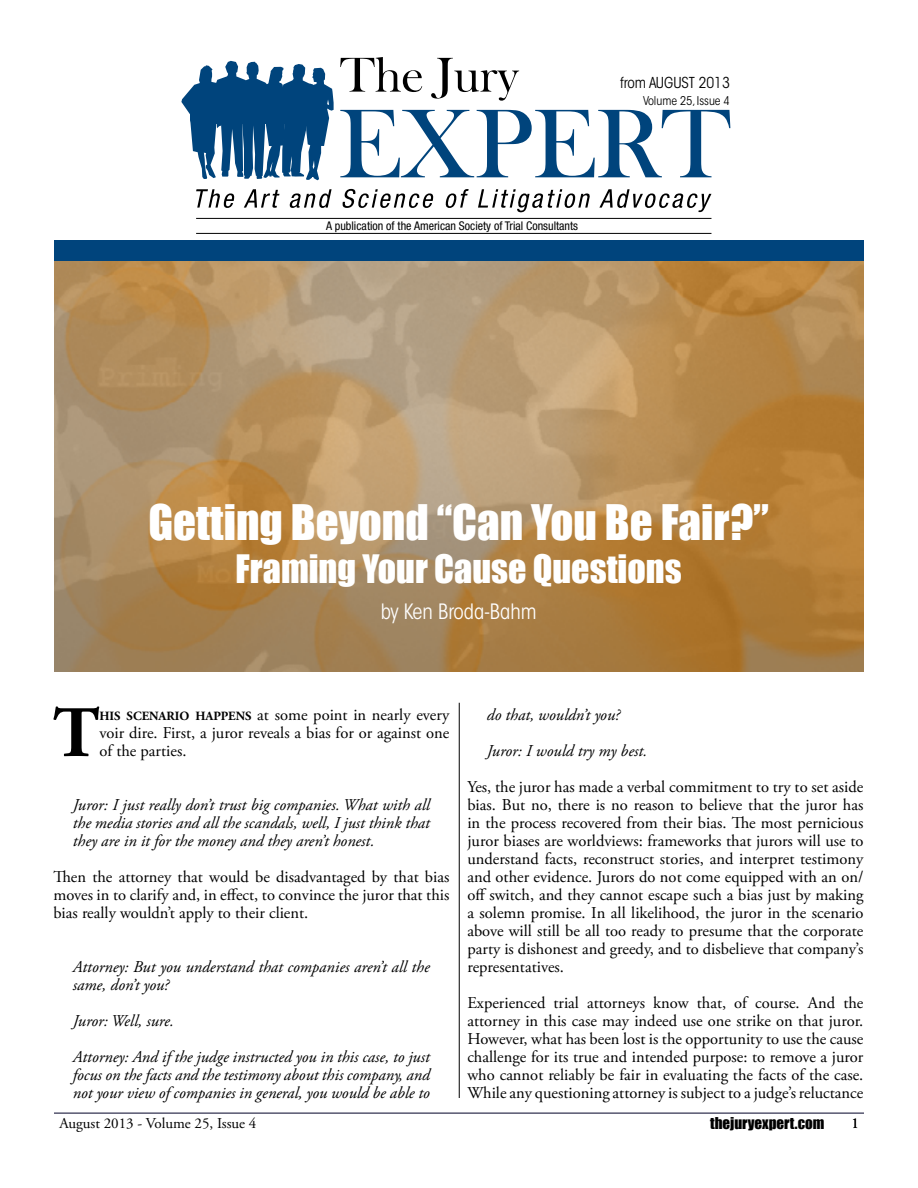
<style>
.page{position:relative;width:918px;height:1188px;background:#fff}
.page>*{position:absolute;margin:0;border:0;box-sizing:border-box;transform-origin:0 0}
.t1{font:700 72.3px "Adobe Garamond Pro";color:#000}
.t2{font:45px "Impact";color:#fff}
.t3{font:36px "Impact";color:#fff}
.t4{font:21px "ITC Avant Garde MM 302 450";color:#fff}
.t5{font:16.5px/18px "Adobe Garamond Pro";color:#000;text-align:justify}
.t6{font:italic 16.5px/18px "Adobe Garamond Pro";color:#000}
.t7{font:15px "Adobe Garamond Pro";color:#000}
.t8{font:15px "Impact";color:#000}
.t9{font:15px "ITC Avant Garde MM 302 450";color:#000}
.t10{font:condensed 12px "Helvetica Neue";color:#000}
.t11{font:12px "ITC Avant Garde MM 302 450";color:#000}
.s1{font-weight:700;font-size:12.6px}
</style>
<div class="page">
<hr style="left:54px;top:1113px;width:810px;height:1px;background:#000027">
<hr style="left:459px;top:703px;width:1px;height:395px;background:#000">
<svg style="left:340px;top:57px;width:82px;height:35px"></svg>
<svg style="left:431px;top:58px;width:88px;height:43px"></svg>
<svg style="left:340px;top:110px;width:390px;height:67px"></svg>
<svg style="left:196px;top:189px;width:39px;height:19px"></svg>
<svg style="left:244px;top:189px;width:35px;height:19px"></svg>
<svg style="left:289px;top:189px;width:43px;height:19px"></svg>
<svg style="left:342px;top:189px;width:92px;height:19px"></svg>
<svg style="left:445px;top:189px;width:24px;height:19px"></svg>
<svg style="left:478px;top:189px;width:112px;height:23px"></svg>
<svg style="left:599px;top:189px;width:112px;height:23px"></svg>
<svg style="left:181px;top:61px;width:153px;height:119px"></svg>
<div style="left:214px;top:94px;width:95px;height:30px;background:#00447c"></div>
<hr style="left:196px;top:218px;width:515px;height:1px;background:#000">
<hr style="left:196px;top:233px;width:515px;height:1px;background:#000">
<div style="left:54px;top:240px;width:810px;height:21px;background:#00447c"></div>
<img style="left:54px;top:261px;width:810px;height:411px">
<p class="t9" style="left:620px;top:74px;width:111px">from AUGUST 2013</p>
<p class="t11" style="left:643px;top:93px;width:88px">Volume 25, Issue 4</p>
<p class="t10" style="left:326px;top:219px;width:254px">A publication of the American Society of Trial Consultants</p>
<h2 class="t2" style="left:148px;top:487px;width:622px">Getting Beyond “Can You Be Fair?”</h2>
<h3 class="t3" style="left:236px;top:541px;width:448px">Framing Your Cause Questions</h3>
<p class="t4" style="left:381px;top:599px;width:158px">by Ken Broda-Bahm</p>
<h1 class="t1" style="left:53px;top:691px;width:48px">T</h1>
<p class="t5" style="left:99px;top:706px;width:351px"><span class="s1">HIS SCENARIO HAPPENS</span> at some point in nearly every voir dire. First, a juror reveals a bias for or against one of the parties.</p>
<p class="t6" style="left:73px;top:796px;width:358px;text-align:justify">Juror: I just really don’t trust big companies. What with all the media stories and all the scandals, well, I just think that they are in it for the money and they aren’t honest.</p>
<p class="t5" style="left:53px;top:868px;width:398px">Then the attorney that would be disadvantaged by that bias moves in to clarify and, in effect, to convince the juror that this bias really wouldn’t apply to their client.</p>
<p class="t6" style="left:73px;top:958px;width:358px">Attorney: But you understand that companies aren’t all the same, don’t you?</p>
<p class="t6" style="left:73px;top:1003px;width:358px;line-height:36px">Juror: Well, sure.<br>Attorney: And if the judge instructed you in this case, to just</p>
<p class="t6" style="left:73px;top:1066px;width:359px">focus on the facts and the testimony about this company, and not your view of companies in general, you would be able to</p>
<p class="t6" style="left:487px;top:697px;width:162px;line-height:36px">do that, wouldn’t you?<br>Juror: I would try my best.</p>
<p class="t5" style="left:467px;top:778px;width:398px">Yes, the juror has made a verbal commitment to try to set aside bias. But no, there is no reason to believe that the juror has in the process recovered from their bias. The most pernicious juror biases are worldviews: frameworks that jurors will use to understand facts, reconstruct stories, and interpret testimony and other evidence. Jurors do not come equipped with an on/ off switch, and they cannot escape such a bias just by making a solemn promise. In all likelihood, the juror in the scenario above will still be all too ready to presume that the corporate party is dishonest and greedy, and to disbelieve that company’s representatives.</p>
<p class="t5" style="left:467px;top:994px;width:398px">Experienced trial attorneys know that, of course. And the attorney in this case may indeed use one strike on that juror.<br>However, what has been lost is the opportunity to use the cause challenge for its true and intended purpose: to remove a juror who cannot reliably be fair in evaluating the facts of the case.<br>While any questioning attorney is subject to a judge’s reluctance</p>
<p class="t7" style="left:59px;top:1114px;width:199px">August 2013 - Volume 25, Issue 4</p>
<p class="t8" style="left:710px;top:1112px;width:116px">thejuryexpert.com</p>
<p class="t7" style="left:852px;top:1114px;width:9px">1</p>
</div>
